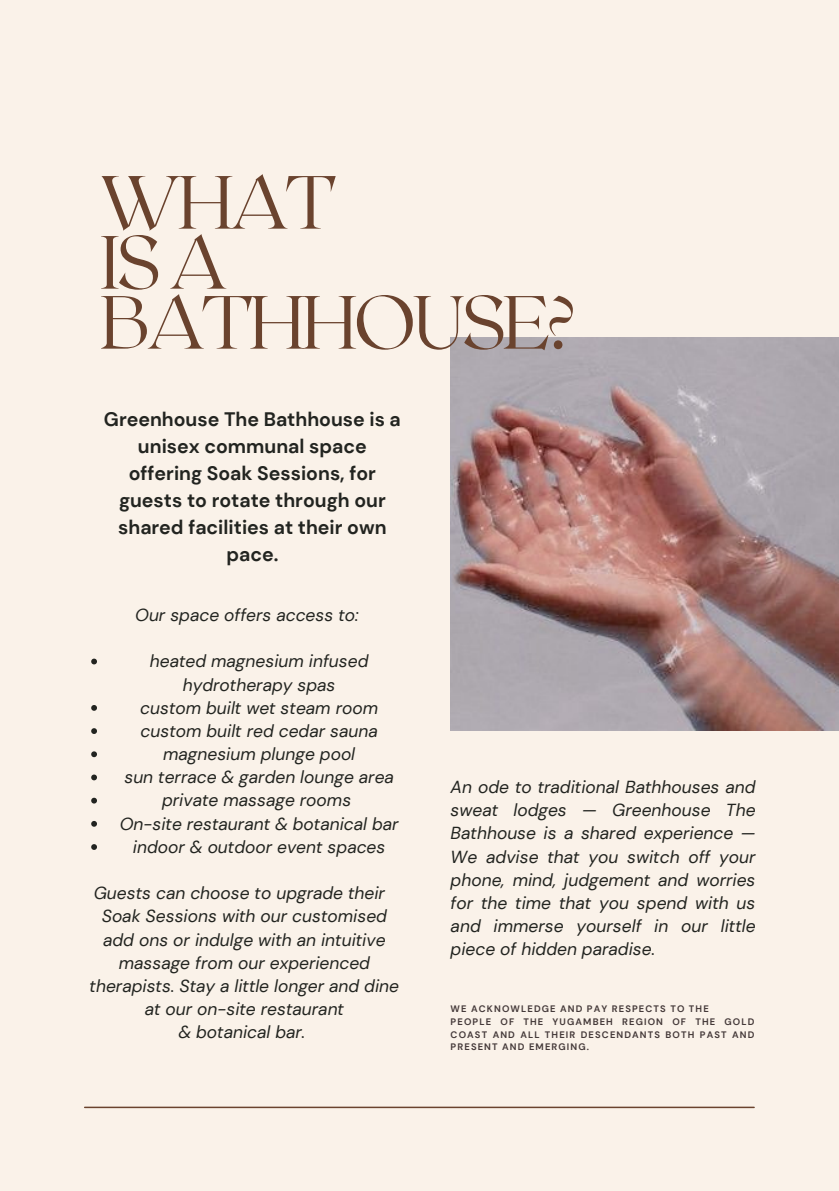
<style>
.page{position:relative;width:839px;height:1191px;background:#fff}
.page>*{position:absolute;margin:0;border:0;box-sizing:border-box;transform-origin:0 0}
.t1{font:100 75.2px "Roxborough CF";letter-spacing:-.05em;color:#6a432e}
.t2{font:700 19.6px/27px "DM Sans";color:#222420;text-align:center}
.t3{font:italic 17.4px/23.2px "DM Sans";color:#222420;text-align:center}
.t4{font:700 9.4px/12.6px "DM Sans";letter-spacing:.12em;color:#443939;text-align:justify}
</style>
<div class="page">
<div style="left:0;top:0;width:838px;height:1191px;background:#faf2e9"></div>
<img style="left:450px;top:338px;width:388px;height:393px">
<hr style="left:85px;top:1107px;width:669px;height:1px;background:#6a432e">
<svg style="left:91px;top:659px;width:6px;height:5px"></svg>
<svg style="left:91px;top:705px;width:6px;height:6px"></svg>
<svg style="left:91px;top:728px;width:6px;height:6px"></svg>
<svg style="left:91px;top:751px;width:6px;height:6px"></svg>
<svg style="left:91px;top:775px;width:6px;height:5px"></svg>
<svg style="left:91px;top:798px;width:6px;height:6px"></svg>
<svg style="left:91px;top:821px;width:6px;height:6px"></svg>
<svg style="left:91px;top:844px;width:6px;height:6px"></svg>
<p class="t1" style="left:100px;top:153px;width:238px">WHAT</p>
<p class="t1" style="left:100px;top:213px;width:129px">ISA</p>
<p class="t1" style="left:100px;top:273px;width:478px">BATHHOUSE?</p>
<p class="t2" style="left:104px;top:406px;width:298px">Greenhouse The Bathhouse is a unisex communal space offering Soak Sessions, for guests to rotate through our shared facilities at their own pace.</p>
<p class="t3" style="left:135px;top:603px;width:225px">Our space offers access to:</p>
<p class="t3" style="left:150px;top:650px;width:220px">heated magnesium infused hydrotherapy spas</p>
<p class="t3" style="left:140px;top:696px;width:239px">custom built wet steam room</p>
<p class="t3" style="left:140px;top:719px;width:239px">custom built red cedar sauna</p>
<p class="t3" style="left:163px;top:743px;width:193px">magnesium plunge pool</p>
<p class="t3" style="left:124px;top:766px;width:271px">sun terrace &amp; garden lounge area</p>
<p class="t3" style="left:162px;top:789px;width:191px">private massage rooms</p>
<p class="t3" style="left:120px;top:812px;width:280px">On-site restaurant &amp; botanical bar</p>
<p class="t3" style="left:133px;top:835px;width:254px">indoor &amp; outdoor event spaces</p>
<p class="t3" style="left:90px;top:882px;width:311px">Guests can choose to upgrade their Soak Sessions with our customised add ons or indulge with an intuitive massage from our experienced therapists. Stay a little longer and dine at our on-site restaurant</p>
<p class="t3" style="left:178px;top:1021px;width:128px">&amp; botanical bar.</p>
<p class="t3" style="left:450px;top:776px;width:306px;text-align:justify">An ode to traditional Bathhouses and sweat lodges — Greenhouse The Bathhouse is a shared experience — We advise that you switch off your phone, mind, judgement and worries for the time that you spend with us and immerse yourself in our little piece of hidden paradise.</p>
<p class="t4" style="left:450px;top:1003px;width:260px">WE ACKNOWLEDGE AND PAY RESPECTS TO THE</p>
<p class="t4" style="left:450px;top:1015px;width:305px">PEOPLE OF THE YUGAMBEH REGION OF THE GOLD COAST AND ALL THEIR DESCENDANTS BOTH PAST AND PRESENT AND EMERGING.</p>
</div>
